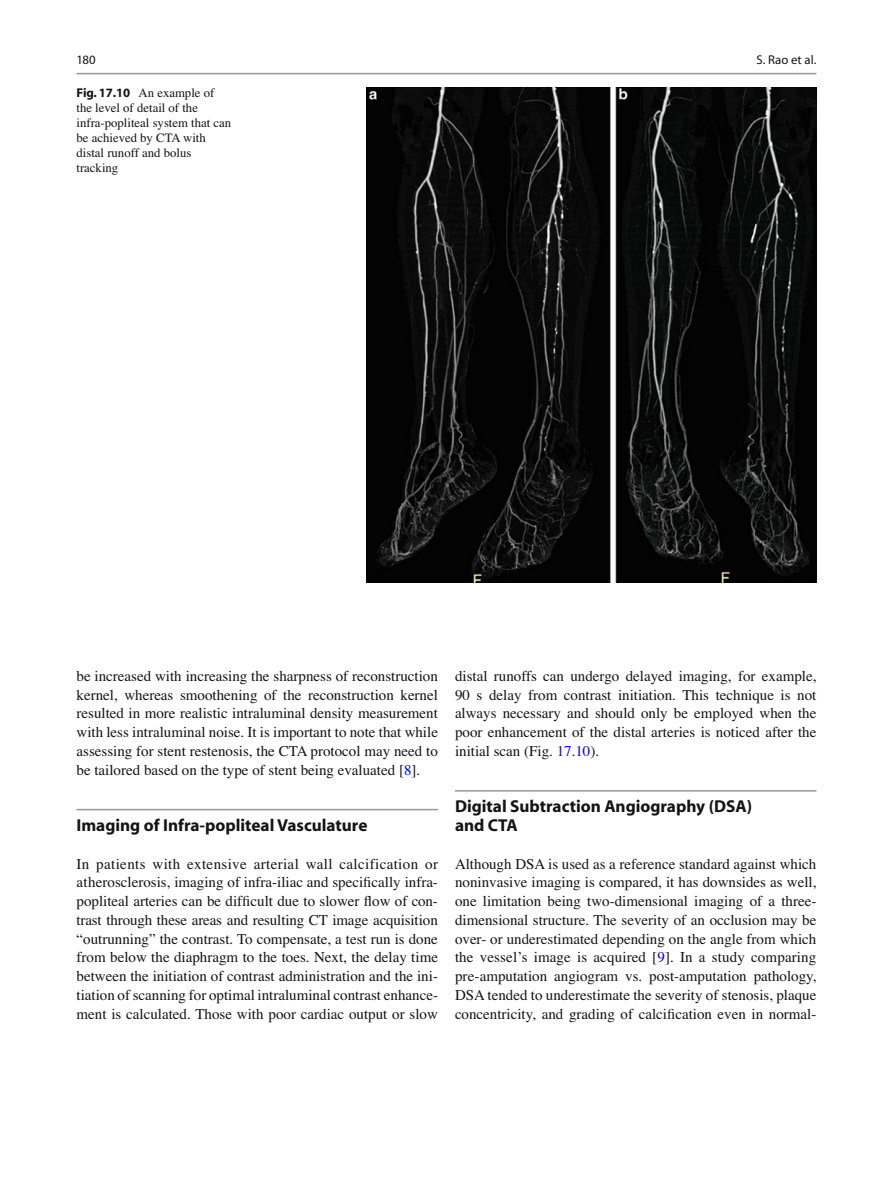
<style>
.page{position:relative;width:893px;height:1187px;background:#fff}
.page>*{position:absolute;margin:0;border:0;box-sizing:border-box;transform-origin:0 0}
.t1{font:700 17.25px/18.8px "Kwrnyn Myriad";color:#131413}
.t2{font:15px/18.8px "Yddbhl Times";color:#131413;text-align:justify}
.t3{font:12.75px/15px "Yddbhl Times";color:#131413}
.t4{font:12.75px "Kvxyvd Myriad";letter-spacing:.01em;color:#131413}
.s1{font-family:"Kwrnyn Myriad";font-weight:700}
.s2{color:#0000fa}
</style>
<div class="page">
<hr style="left:77px;top:808px;width:361px;height:2px;background:#989898">
<hr style="left:455px;top:790px;width:361px;height:1px;background:#989898">
<img style="left:366px;top:88px;width:450px;height:495px">
<hr style="left:77px;top:73px;width:739px;height:1px;background:#989898">
<p class="t4" style="left:77px;top:55px;width:21px">180</p>
<p class="t3" style="left:77px;top:87px;width:156px"><span class="s1">Fig. 17.10</span> An example of the level of detail of the infra-popliteal system that can be achieved by CTA with distal runoff and bolus tracking</p>
<p class="t4" style="left:756px;top:55px;width:62px">S. Rao et al.</p>
<p class="t2" style="left:77px;top:668px;width:363px">be increased with increasing the sharpness of reconstruction kernel, whereas smoothening of the reconstruction kernel resulted in more realistic intraluminal density measurement with less intraluminal noise. It is important to note that while assessing for stent restenosis, the CTA protocol may need to be tailored based on the type of stent being evaluated [ <span class="s2">8</span> ].</p>
<p class="t1" style="left:77px;top:817px;width:292px">Imaging of Infra-popliteal Vasculature</p>
<p class="t2" style="left:77px;top:855px;width:363px">In patients with extensive arterial wall calcification or atherosclerosis, imaging of infra-iliac and specifically infra&shy;popliteal arteries can be difficult due to slower flow of con&shy;trast through these areas and resulting CT image acquisition “outrunning” the contrast. To compensate, a test run is done from below the diaphragm to the toes. Next, the delay time between the initiation of contrast administration and the ini&shy;tiation of scanning for optimal intraluminal contrast enhance&shy;ment is calculated. Those with poor cardiac output or slow</p>
<p class="t2" style="left:455px;top:668px;width:363px">distal runoffs can undergo delayed imaging, for example, 90 s delay from contrast initiation. This technique is not always necessary and should only be employed when the poor enhancement of the distal arteries is noticed after the initial scan (Fig. <span class="s2">17.10</span> ).</p>
<p class="t1" style="left:455px;top:798px;width:299px">Digital Subtraction Angiography ( DSA) and CTA</p>
<p class="t2" style="left:455px;top:855px;width:363px">Although DSA is used as a reference standard against which noninvasive imaging is compared, it has downsides as well, one limitation being two-dimensional imaging of a three&shy;dimensional structure. The severity of an occlusion may be over- or underestimated depending on the angle from which the vessel’s image is acquired [ <span class="s2">9</span> ]. In a study comparing pre- amputation angiogram vs. post-amputation pathology, DSA tended to underestimate the severity of stenosis, plaque concentricity, and grading of calcification even in normal-</p>
</div>
